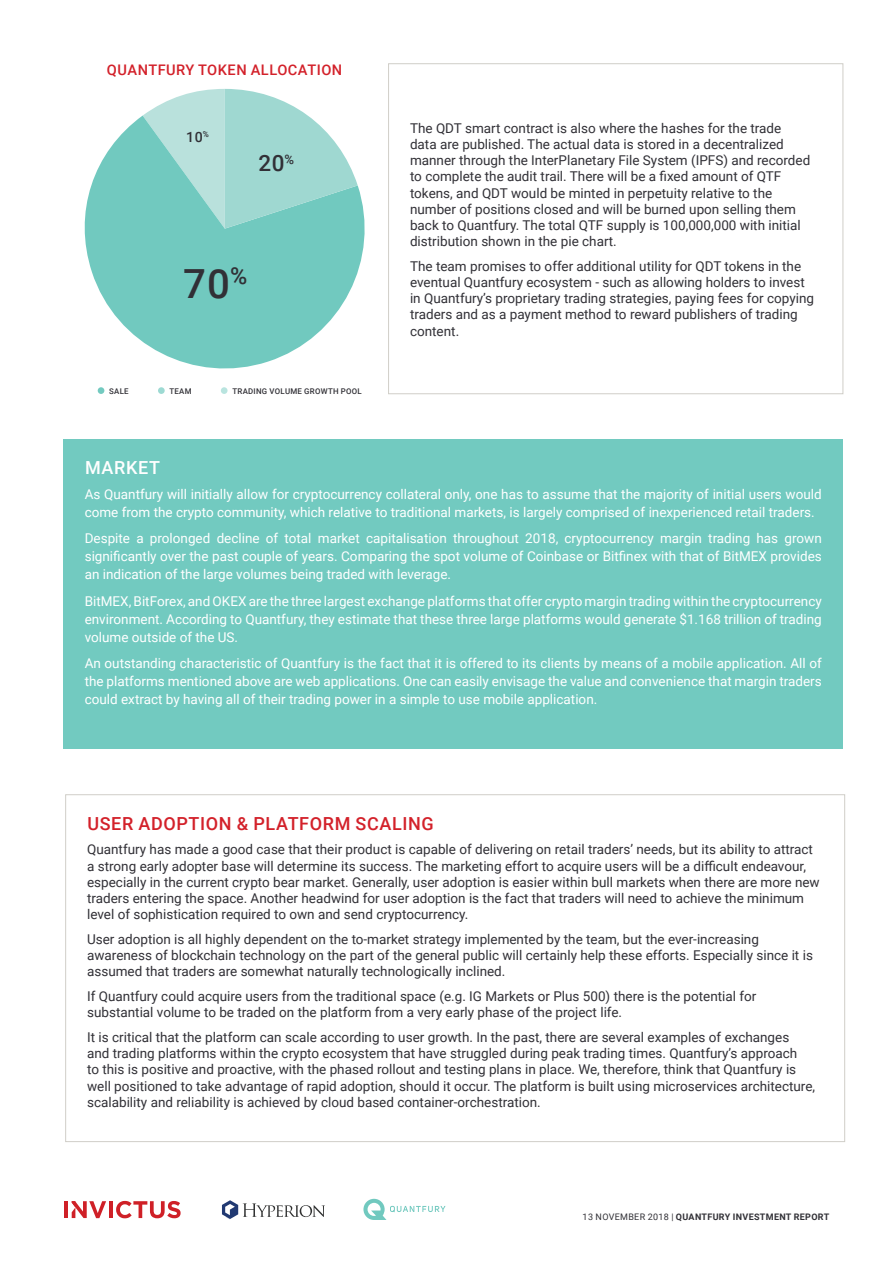
<style>
.page{position:relative;width:893px;height:1263px;background:#fff}
.page>*{position:absolute;margin:0;border:0;box-sizing:border-box;transform-origin:0 0}
.Section_Title{font:500 40.2px "Roboto";color:#313036}
.Section_Title-2{font:500 22.5px "Roboto";color:#313036}
.Section_Title-3{font:500 18px "Roboto";letter-spacing:.035em;color:#d3212a}
.Section_Title-4{font:500 18px "Roboto";letter-spacing:.035em;color:#fff}
.Section_Title-5{font:500 14.55px "Roboto";letter-spacing:.035em;color:#d3212a}
.Section_Title-6{font:500 14.25px "Roboto";color:#313036}
.t1{font:13.5px/16.2px "Roboto";color:#313036}
.t2{font:13.5px/18px "Roboto";color:#fff;text-align:justify}
.t3{font:700 9px "Roboto";letter-spacing:.035em;color:#313036}
.Section_Title-7{font:500 7.8px "Roboto";letter-spacing:.035em;color:#313036}
.s1{font-weight:400}
</style>
<div class="page">
<svg style="left:363px;top:1199px;width:83px;height:21px"></svg>
<hr style="left:64px;top:1201px;width:3px;height:17px;background:#cf2027">
<hr style="left:109px;top:1201px;width:4px;height:17px;background:#cf2027">
<svg style="left:116px;top:1201px;width:65px;height:17px"></svg>
<svg style="left:72px;top:1201px;width:34px;height:17px"></svg>
<svg style="left:222px;top:1200px;width:103px;height:19px"></svg>
<div style="left:63px;top:439px;width:780px;height:309px;background:#72cac0"></div>
<div style="left:388px;top:64px;width:455px;height:330px;border:1px solid #d0cec8"></div>
<svg style="left:85px;top:116px;width:280px;height:252px;fill:#71c9bf"></svg>
<svg style="left:143px;top:89px;width:215px;height:140px;background:#a5dbd5"></svg>
<div style="left:221px;top:387px;width:7px;height:7px;background:#b9e4df;border-radius:50%"></div>
<div style="left:158px;top:387px;width:7px;height:7px;background:#9ddad3;border-radius:50%"></div>
<div style="left:98px;top:387px;width:6px;height:7px;background:#73cac0;border-radius:50%"></div>
<p class="Section_Title-5" style="left:107px;top:60px;width:237px">QUANTFURY TOKEN ALLOCATION</p>
<p class="Section_Title-6" style="left:186px;top:127px;width:24px">10<sup>%</sup></p>
<p class="Section_Title-2" style="left:258px;top:147px;width:37px">20<sup>%</sup></p>
<p class="Section_Title" style="left:183px;top:255px;width:66px">70<sup>%</sup></p>
<p class="Section_Title-7" style="left:109px;top:385px;width:21px">SALE</p>
<p class="Section_Title-7" style="left:170px;top:385px;width:24px">TEAM</p>
<p class="Section_Title-7" style="left:232px;top:385px;width:131px">TRADING VOLUME GROWTH POOL</p>
<p class="t1" style="left:410px;top:119px;width:402px">The QDT smart contract is also where the hashes for the trade data are published. The actual data is stored in a decentralized manner through the InterPlanetary File System (IPFS) and recorded to complete the audit trail. There will be a fixed amount of QTF tokens, and QDT would be minted in perpetuity relative to the number of positions closed and will be burned upon selling them back to Quantfury. The total QTF supply is 100,000,000 with initial distribution shown in the pie chart.</p>
<p class="t1" style="left:410px;top:257px;width:406px">The team promises to offer additional utility for QDT tokens in the eventual Quantfury ecosystem - such as allowing holders to invest in Quantfury’s proprietary trading strategies, paying fees for copying traders and as a payment method to reward publishers of trading content.</p>
<p class="Section_Title-4" style="left:85px;top:455px;width:76px">MARKET</p>
<p class="t2" style="left:85px;top:484px;width:738px">As Quantfury will initially allow for cryptocurrency collateral only, one has to assume that the majority of initial users would come from the crypto community, which relative to traditional markets, is largely comprised of inexperienced retail traders.</p>
<p class="t2" style="left:85px;top:529px;width:739px">Despite a prolonged decline of total market capitalisation throughout 2018, cryptocurrency margin trading has grown significantly over the past couple of years. Comparing the spot volume of Coinbase or Bitfinex with that of BitMEX provides an indication of the large volumes being traded with leverage.</p>
<p class="t2" style="left:85px;top:591px;width:739px">BitMEX, BitForex, and OKEX are the three largest exchange platforms that offer crypto margin trading within the cryptocurrency environment. According to Quantfury, they estimate that these three large platforms would generate $1.168 trillion of trading volume outside of the US.</p>
<p class="t2" style="left:85px;top:654px;width:739px">An outstanding characteristic of Quantfury is the fact that it is offered to its clients by means of a mobile application. All of the platforms mentioned above are web applications. One can easily envisage the value and convenience that margin traders could extract by having all of their trading power in a simple to use mobile application.</p>
<p class="Section_Title-3" style="left:87px;top:811px;width:348px">USER ADOPTION &amp; PLATFORM SCALING</p>
<p class="t1" style="left:87px;top:841px;width:734px">Quantfury has made a good case that their product is capable of delivering on retail traders’ needs, but its ability to attract a strong early adopter base will determine its success. The marketing effort to acquire users will be a difficult endeavour, especially in the current crypto bear market. Generally, user adoption is easier within bull markets when there are more new traders entering the space. Another headwind for user adoption is the fact that traders will need to achieve the minimum level of sophistication required to own and send cryptocurrency.</p>
<p class="t1" style="left:87px;top:930px;width:727px">User adoption is all highly dependent on the to-market strategy implemented by the team, but the ever-increasing awareness of blockchain technology on the part of the general public will certainly help these efforts. Especially since it is assumed that traders are somewhat naturally technologically inclined.</p>
<p class="t1" style="left:87px;top:987px;width:671px">If Quantfury could acquire users from the traditional space (e.g. IG Markets or Plus 500) there is the potential for substantial volume to be traded on the platform from a very early phase of the project life.</p>
<p class="t1" style="left:87px;top:1028px;width:730px">It is critical that the platform can scale according to user growth. In the past, there are several examples of exchanges<br>and trading platforms within the crypto ecosystem that have struggled during peak trading times. Quantfury’s approach<br>to this is positive and proactive, with the phased rollout and testing plans in place. We, therefore, think that Quantfury is well positioned to take advantage of rapid adoption, should it occur. The platform is built using microservices architecture, scalability and reliability is achieved by cloud based container-orchestration.</p>
<p class="t3" style="left:583px;top:1211px;width:248px"><span class="s1">13 NOVEMBER 2018 |</span> QUANTFURY INVESTMENT REPORT</p>
</div>
